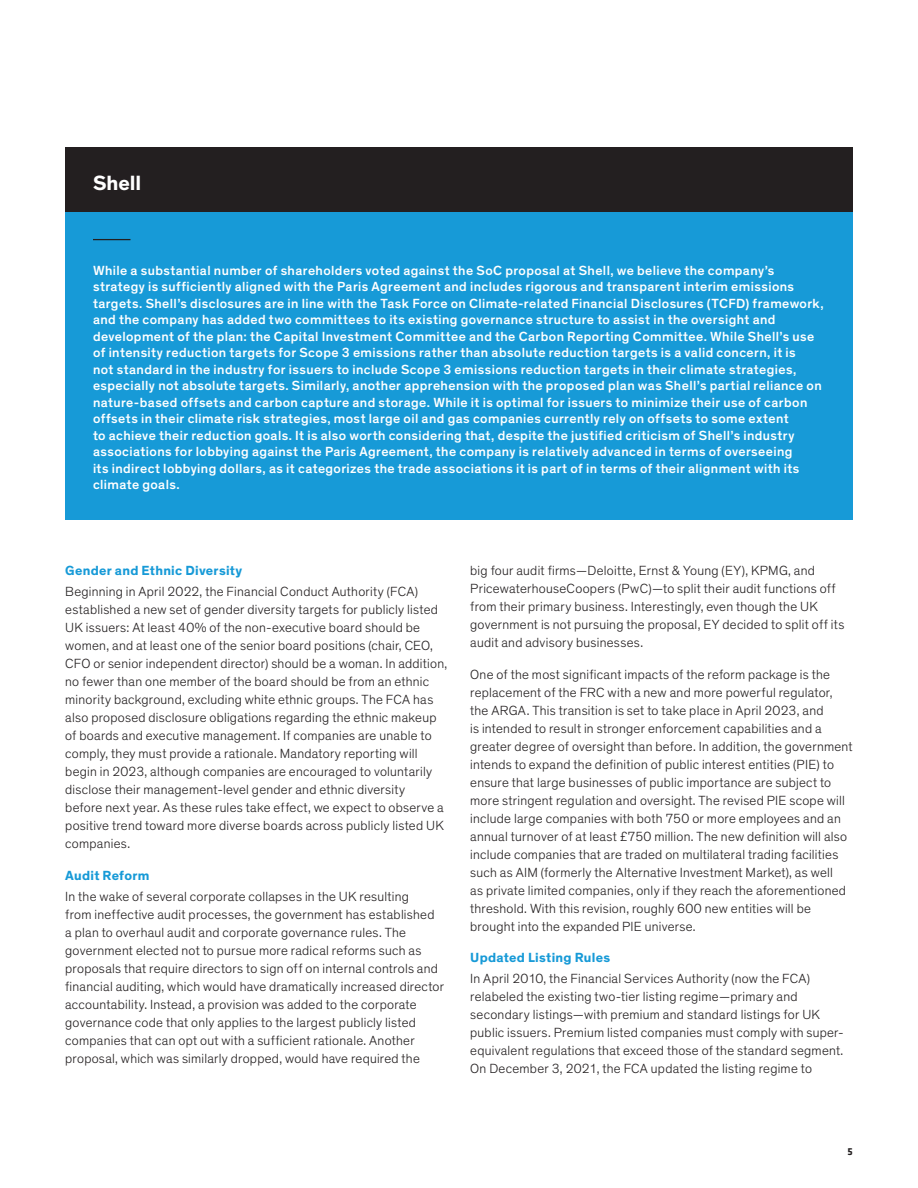
<style>
.page{position:relative;width:918px;height:1188px;background:#fff}
.page>*{position:absolute;margin:0;border:0;box-sizing:border-box;transform-origin:0 0}
.t1{font:700 21px "Theinhardt";color:#fff}
.t2{font:300 13.5px/18px "Theinhardt";letter-spacing:.02em;color:#231f20}
.t3{font:500 13.5px/16.5px "Theinhardt";letter-spacing:.03em;color:#fff}
.t4{font:700 13.5px "Theinhardt";letter-spacing:.02em;color:#179ad7}
.t5{font:700 10.5px "Klavika";color:#231f20}
</style>
<div class="page">
<div style="left:65px;top:212px;width:788px;height:307px;background:#179ad7"></div>
<hr style="left:93px;top:239px;width:37px;height:1px;background:#231f20">
<div style="left:65px;top:147px;width:788px;height:65px;background:#231f20"></div>
<h1 class="t1" style="left:93px;top:169px;width:50px">Shell</h1>
<p class="t3" style="left:93px;top:262px;width:732px">While a substantial number of shareholders voted against the SoC proposal at Shell, we believe the company’s strategy is sufficiently aligned with the Paris Agreement and includes rigorous and transparent interim emissions targets. Shell’s disclosures are in line with the Task Force on Climate-related Financial Disclosures (TCFD) framework, and the company has added two committees to its existing governance structure to assist in the oversight and development of the plan: the Capital Investment Committee and the Carbon Reporting Committee. While Shell’s use of intensity reduction targets for Scope 3 emissions rather than absolute reduction targets is a valid concern, it is<br>not standard in the industry for issuers to include Scope 3 emissions reduction targets in their climate strategies, especially not absolute targets. Similarly, another apprehension with the proposed plan was Shell’s partial reliance on nature-based offsets and carbon capture and storage. While it is optimal for issuers to minimize their use of carbon offsets in their climate risk strategies, most large oil and gas companies currently rely on offsets to some extent<br>to achieve their reduction goals. It is also worth considering that, despite the justified criticism of Shell’s industry associations for lobbying against the Paris Agreement, the company is relatively advanced in terms of overseeing<br>its indirect lobbying dollars, as it categorizes the trade associations it is part of in terms of their alignment with its climate goals.</p>
<p class="t4" style="left:65px;top:562px;width:179px">Gender and Ethnic Diversity</p>
<p class="t2" style="left:65px;top:583px;width:384px">Beginning in April 2022, the Financial Conduct Authority (FCA) established a new set of gender diversity targets for publicly listed UK issuers: At least 40% of the non-executive board should be women, and at least one of the senior board positions (chair, CEO, CFO or senior independent director) should be a woman. In addition, no fewer than one member of the board should be from an ethnic minority background, excluding white ethnic groups. The FCA has also proposed disclosure obligations regarding the ethnic makeup of boards and executive management. If companies are unable to comply, they must provide a rationale. Mandatory reporting will begin in 2023, although companies are encouraged to voluntarily disclose their management-level gender and ethnic diversity<br>before next year. As these rules take effect, we expect to observe a positive trend toward more diverse boards across publicly listed UK companies.</p>
<p class="t4" style="left:65px;top:867px;width:86px">Audit Reform</p>
<p class="t2" style="left:65px;top:887px;width:380px">In the wake of several corporate collapses in the UK resulting<br>from ineffective audit processes, the government has established a plan to overhaul audit and corporate governance rules. The government elected not to pursue more radical reforms such as proposals that require directors to sign off on internal controls and financial auditing, which would have dramatically increased director accountability. Instead, a provision was added to the corporate governance code that only applies to the largest publicly listed companies that can opt out with a sufficient rationale. Another proposal, which was similarly dropped, would have required the</p>
<p class="t2" style="left:470px;top:562px;width:376px">big four audit firms—Deloitte, Ernst &amp; Young (EY), KPMG, and PricewaterhouseCoopers (PwC)—to split their audit functions off from their primary business. Interestingly, even though the UK government is not pursuing the proposal, EY decided to split off its audit and advisory businesses.</p>
<p class="t2" style="left:470px;top:665px;width:384px">One of the most significant impacts of the reform package is the replacement of the FRC with a new and more powerful regulator, the ARGA. This transition is set to take place in April 2023, and<br>is intended to result in stronger enforcement capabilities and a greater degree of oversight than before. In addition, the government intends to expand the definition of public interest entities (PIE) to ensure that large businesses of public importance are subject to more stringent regulation and oversight. The revised PIE scope will include large companies with both 750 or more employees and an annual turnover of at least £750 million. The new definition will also include companies that are traded on multilateral trading facilities such as AIM (formerly the Alternative Investment Market), as well<br>as private limited companies, only if they reach the aforementioned threshold. With this revision, roughly 600 new entities will be brought into the expanded PIE universe.</p>
<p class="t4" style="left:470px;top:949px;width:141px">Updated Listing Rules</p>
<p class="t2" style="left:470px;top:970px;width:375px">In April 2010, the Financial Services Authority (now the FCA) relabeled the existing two-tier listing regime—primary and secondary listings—with premium and standard listings for UK public issuers. Premium listed companies must comply with super&shy;equivalent regulations that exceed those of the standard segment.<br>On December 3, 2021, the FCA updated the listing regime to</p>
<p class="t5" style="left:848px;top:1144px;width:7px">5</p>
</div>
